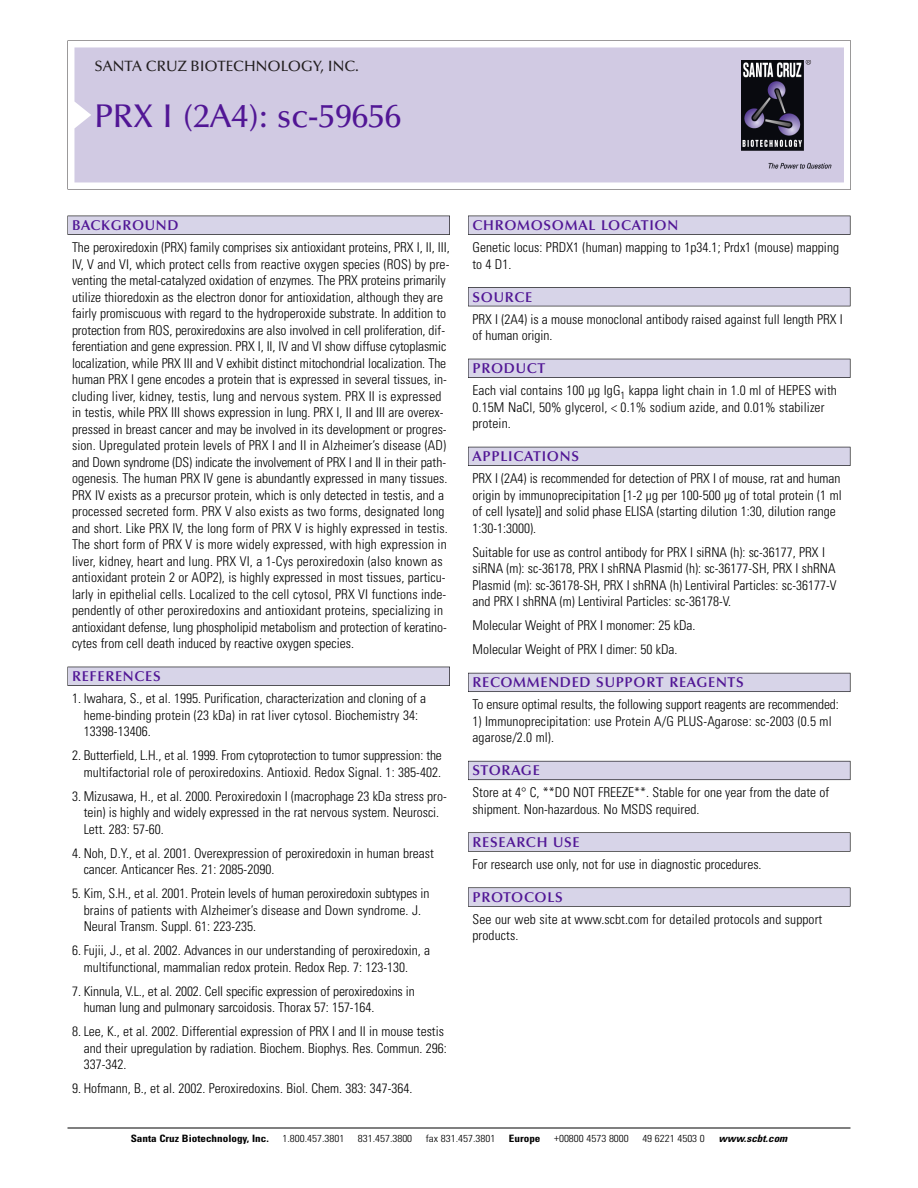
<style>
.page{position:relative;width:918px;height:1188px;background:#fff}
.page>*{position:absolute;margin:0;border:0;box-sizing:border-box;transform-origin:0 0}
.t1{font:500 33px "Optima";color:#511695}
.t2{font:500 15px "Optima";color:#231f20}
.t3{font:600 14.25px "Optima";letter-spacing:.05em;color:#511695}
.t4{font:300 condensed 13.5px/16.5px "Univers";color:#000}
.t5{font:300 condensed 10.2px "Univers";color:#000;scale:1.1 1}
.t6{font:700 condensed 10.2px "Univers";color:#000;scale:1.1 1}
.t7{font:italic 700 condensed 10.2px "Univers";color:#000;scale:1.1 1}
</style>
<div class="page">
<svg style="left:68px;top:40px;width:783px;height:149px"></svg>
<div style="left:74px;top:47px;width:770px;height:135px;background:#d1cae3"></div>
<img style="left:741px;top:60px;width:90px;height:108px">
<div style="left:68px;top:216px;width:382px;height:19px;background:#535256"></div>
<div style="left:68px;top:216px;width:381px;height:18px;background:#d7d4e8"></div>
<div style="left:68px;top:667px;width:382px;height:19px;background:#525156"></div>
<div style="left:68px;top:667px;width:381px;height:18px;background:#d7d4e8"></div>
<div style="left:468px;top:216px;width:382px;height:19px;background:#535256"></div>
<div style="left:468px;top:216px;width:382px;height:18px;background:#d7d4e8"></div>
<div style="left:468px;top:287px;width:382px;height:19px;background:#515155"></div>
<div style="left:468px;top:288px;width:382px;height:18px;background:#d7d4e8"></div>
<div style="left:468px;top:359px;width:382px;height:19px;background:#515057"></div>
<div style="left:468px;top:359px;width:382px;height:18px;background:#d7d4e8"></div>
<div style="left:468px;top:447px;width:382px;height:19px;background:#535259"></div>
<div style="left:468px;top:447px;width:382px;height:18px;background:#d7d4e8"></div>
<div style="left:468px;top:673px;width:382px;height:19px;background:#595860"></div>
<div style="left:468px;top:673px;width:382px;height:18px;background:#d7d4e8"></div>
<div style="left:468px;top:761px;width:382px;height:19px;background:#64626c"></div>
<div style="left:468px;top:761px;width:382px;height:18px;background:#d7d4e8"></div>
<div style="left:468px;top:832px;width:382px;height:20px;background:#666"></div>
<div style="left:468px;top:833px;width:382px;height:18px;background:#d7d4e8"></div>
<svg style="left:468px;top:887px;width:382px;height:20px"></svg>
<div style="left:468px;top:888px;width:382px;height:18px;background:#d7d4e8"></div>
<hr style="left:68px;top:1128px;width:782px;height:1px;background:#000">
<p class="t2" style="left:94px;top:60px;width:266px">SANTA CRUZ BIOTECHNOLOGY, INC.</p>
<p class="t1" style="left:94px;top:102px;width:308px">PRX I (2A4): sc-59656</p>
<p class="t3" style="left:72px;top:219px;width:108px">BACKGROUND</p>
<p class="t4" style="left:72px;top:240px;width:379px">The peroxiredoxin (PRX) family comprises six antioxidant proteins, PRX I, II, III, IV, V and VI, which protect cells from reactive oxygen species (ROS) by pre&shy;venting the metal-catalyzed oxidation of enzymes. The PRX proteins primarily utilize thioredoxin as the electron donor for antioxidation, although they are fairly promiscuous with regard to the hydroperoxide substrate. In addition to protection from ROS, peroxiredoxins are also involved in cell proliferation, dif&shy;ferentiation and gene expression. PRX I, II, IV and VI show diffuse cytoplasmic localization, while PRX III and V exhibit distinct mitochondrial localization. The human PRX I gene encodes a protein that is expressed in several tissues, in&shy;cluding liver, kidney, testis, lung and nervous system. PRX II is expressed in testis, while PRX III shows expression in lung. PRX I, II and III are overex&shy;pressed in breast cancer and may be involved in its development or progres&shy;sion. Upregulated protein levels of PRX I and II in Alzheimer’s disease (AD) and Down syndrome (DS) indicate the involvement of PRX I and II in their path&shy;ogenesis. The human PRX IV gene is abundantly expressed in many tissues.<br>PRX IV exists as a precursor protein, which is only detected in testis, and a processed secreted form. PRX V also exists as two forms, designated long and short. Like PRX IV, the long form of PRX V is highly expressed in testis.<br>The short form of PRX V is more widely expressed, with high expression in liver, kidney, heart and lung. PRX VI, a 1-Cys peroxiredoxin (also known as antioxidant protein 2 or AOP2), is highly expressed in most tissues, particu&shy;larly in epithelial cells. Localized to the cell cytosol, PRX VI functions inde&shy;pendently of other peroxiredoxins and antioxidant proteins, specializing in antioxidant defense, lung phospholipid metabolism and protection of keratino&shy;cytes from cell death induced by reactive oxygen species.</p>
<p class="t3" style="left:72px;top:670px;width:90px">REFERENCES</p>
<p class="t4" style="left:84px;top:691px;width:344px;text-indent:-12px">1. Iwahara, S., et al. 1995. Purification, characterization and cloning of a heme-binding protein (23 kDa) in rat liver cytosol. Biochemistry 34:<br>13398-13406.</p>
<p class="t4" style="left:72px;top:748px;width:371px;text-align:right">2. Butterfield, L.H., et al. 1999. From cytoprotection to tumor suppression: the multifactorial role of peroxiredoxins. Antioxid. Redox Signal. 1: 385-402.</p>
<p class="t4" style="left:84px;top:789px;width:365px;text-indent:-12px">3. Mizusawa, H., et al. 2000. Peroxiredoxin I (macrophage 23 kDa stress pro&shy;tein) is highly and widely expressed in the rat nervous system. Neurosci.<br>Lett. 283: 57-60.</p>
<p class="t4" style="left:84px;top:846px;width:352px;text-indent:-12px">4. Noh, D.Y., et al. 2001. Overexpression of peroxiredoxin in human breast cancer. Anticancer Res. 21: 2085-2090.</p>
<p class="t4" style="left:84px;top:886px;width:347px;text-indent:-12px">5. Kim, S.H., et al. 2001. Protein levels of human peroxiredoxin subtypes in brains of patients with Alzheimer’s disease and Down syndrome. J.<br>Neural Transm. Suppl. 61: 223-235.</p>
<p class="t4" style="left:84px;top:943px;width:348px;text-indent:-12px">6. Fujii, J., et al. 2002. Advances in our understanding of peroxiredoxin, a multifunctional, mammalian redox protein. Redox Rep. 7: 123-130.</p>
<p class="t4" style="left:84px;top:984px;width:333px;text-indent:-12px">7. Kinnula, V.L., et al. 2002. Cell specific expression of peroxiredoxins in human lung and pulmonary sarcoidosis. Thorax 57: 157-164.</p>
<p class="t4" style="left:84px;top:1024px;width:365px;text-indent:-12px">8. Lee, K., et al. 2002. Differential expression of PRX I and II in mouse testis and their upregulation by radiation. Biochem. Biophys. Res. Commun. 296:<br>337-342.</p>
<p class="t4" style="left:72px;top:1081px;width:342px">9. Hofmann, B., et al. 2002. Peroxiredoxins. Biol. Chem. 383: 347-364.</p>
<p class="t3" style="left:473px;top:219px;width:207px">CHROMOSOMAL LOCATION</p>
<p class="t4" style="left:473px;top:240px;width:368px">Genetic locus: PRDX1 (human) mapping to 1p34.1; Prdx1 (mouse) mapping to 4 D1.</p>
<p class="t3" style="left:473px;top:291px;width:61px">SOURCE</p>
<p class="t4" style="left:473px;top:312px;width:372px">PRX I (2A4) is a mouse monoclonal antibody raised against full length PRX I of human origin.</p>
<p class="t3" style="left:473px;top:362px;width:74px">PRODUCT</p>
<p class="t4" style="left:473px;top:384px;width:366px">Each vial contains 100 µg IgG<sub>1</sub> kappa light chain in 1.0 ml of HEPES with<br>0.15M NaCl, 50% glycerol, &lt; 0.1% sodium azide, and 0.01% stabilizer protein.</p>
<p class="t3" style="left:473px;top:450px;width:108px">APPLICATIONS</p>
<p class="t4" style="left:473px;top:472px;width:371px">PRX I (2A4) is recommended for detection of PRX I of mouse, rat and human origin by immunoprecipitation [1-2 µg per 100-500 µg of total protein (1 ml of cell lysate)] and solid phase ELISA (starting dilution 1:30, dilution range 1:30-1:3000).</p>
<p class="t4" style="left:473px;top:545px;width:366px">Suitable for use as control antibody for PRX I siRNA (h): sc-36177, PRX I siRNA (m): sc-36178, PRX I shRNA Plasmid (h): sc-36177-SH, PRX I shRNA Plasmid (m): sc-36178-SH, PRX I shRNA (h) Lentiviral Particles: sc-36177-V and PRX I shRNA (m) Lentiviral Particles: sc-36178-V.</p>
<p class="t4" style="left:473px;top:619px;width:225px">Molecular Weight of PRX I monomer: 25 kDa.</p>
<p class="t4" style="left:473px;top:643px;width:207px">Molecular Weight of PRX I dimer: 50 kDa.</p>
<p class="t3" style="left:473px;top:676px;width:273px">RECOMMENDED SUPPORT REAGENTS</p>
<p class="t4" style="left:473px;top:698px;width:368px">To ensure optimal results, the following support reagents are recommended:</p>
<p class="t4" style="left:473px;top:714px;width:361px">1) Immunoprecipitation: use Protein A/G PLUS-Agarose: sc-2003 (0.5 ml agarose/2.0 ml).</p>
<p class="t3" style="left:473px;top:765px;width:69px">STORAGE</p>
<p class="t4" style="left:473px;top:786px;width:358px">Store at 4° C, **DO NOT FREEZE**. Stable for one year from the date of shipment. Non-hazardous. No MSDS required.</p>
<p class="t3" style="left:473px;top:836px;width:109px">RESEARCH USE</p>
<p class="t4" style="left:473px;top:857px;width:291px">For research use only, not for use in diagnostic procedures.</p>
<p class="t3" style="left:473px;top:891px;width:92px">PROTOCOLS</p>
<p class="t4" style="left:473px;top:912px;width:351px">See our web site at www.scbt.com for detailed protocols and support products.</p>
<p class="t6" style="left:131px;top:1135px;width:127px">Santa Cruz Biotechnology, Inc.</p>
<p class="t5" style="left:282px;top:1135px;width:58px">1.800.457.3801</p>
<p class="t5" style="left:358px;top:1135px;width:51px">831.457.3800</p>
<p class="t5" style="left:426px;top:1135px;width:65px">fax 831.457.3801</p>
<p class="t6" style="left:509px;top:1135px;width:30px">Europe</p>
<p class="t5" style="left:554px;top:1135px;width:69px">+00800 4573 8000</p>
<p class="t5" style="left:642px;top:1135px;width:58px">49 6221 4503 0</p>
<p class="t7" style="left:719px;top:1135px;width:66px">www.scbt.com</p>
</div>
